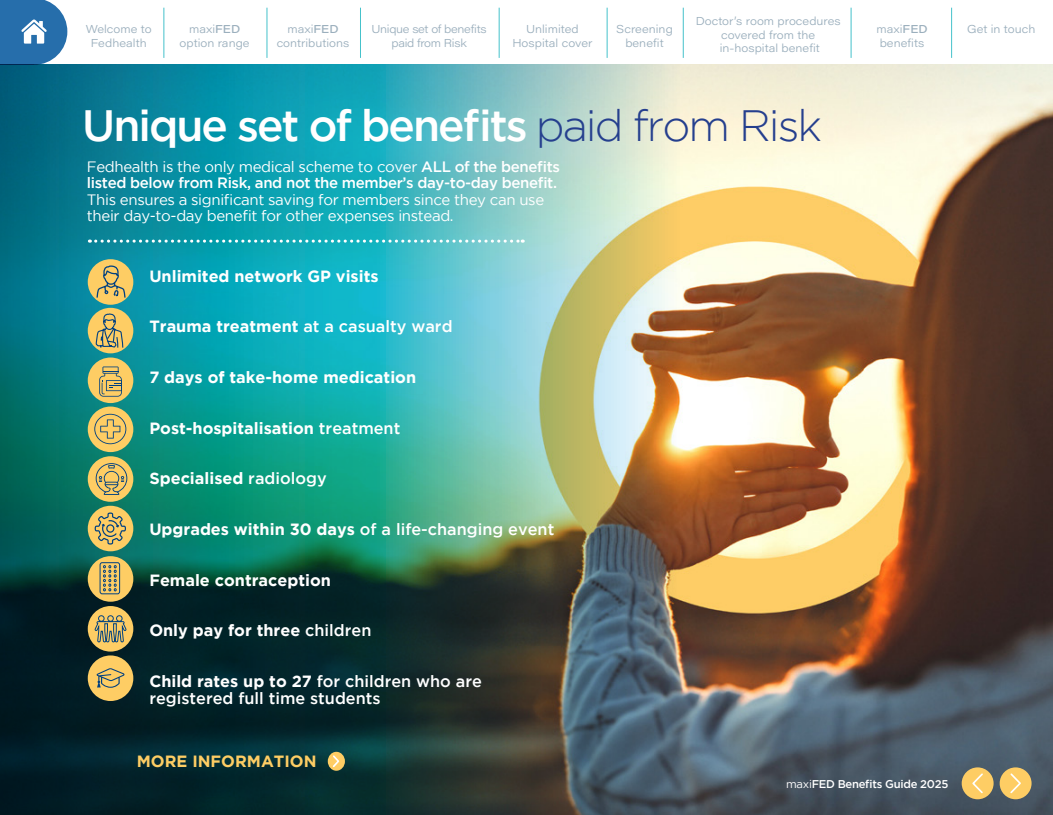
<style>
.page{position:relative;width:1053px;height:815px;background:#fff}
.page>*{position:absolute;margin:0;border:0;box-sizing:border-box;transform-origin:0 0}
.t1{font:500 43.75px "Gotham";letter-spacing:-.045em;color:#fff}
.t2{font:700 16.25px "Gotham";color:#fff}
.t3{font:500 16.25px/16.9px "Gotham";color:#fff}
.t4{font:700 16.25px "Gotham";color:#fecd64}
.t5{font:15px/16.2px "Gotham";letter-spacing:-.025em;color:#fff}
.t6{font:11.25px/13.5px "Acumin Variable Concept";color:#9bafbd;text-align:center}
.t7{font:11.25px "Acumin Variable Concept";letter-spacing:-.03em;color:#9bafbd}
.t8{font:500 11.25px "Gotham";letter-spacing:-.025em;color:#fff}
.s1{font-weight:300;color:#253f8e}
.s2{font-weight:500}
.s3{font-weight:700}
.s4{font-weight:400}
</style>
<div class="page">
<hr style="left:164px;top:8px;width:1px;height:50px;background:#45c2cb">
<hr style="left:267px;top:8px;width:1px;height:50px;background:#45c2cb">
<hr style="left:360px;top:8px;width:1px;height:50px;background:#45c2cb">
<hr style="left:499px;top:8px;width:1px;height:50px;background:#45c2cb">
<hr style="left:683px;top:8px;width:1px;height:50px;background:#45c2cb">
<hr style="left:850px;top:8px;width:1px;height:50px;background:#45c2cb">
<hr style="left:951px;top:8px;width:1px;height:50px;background:#45c2cb">
<hr style="left:607px;top:8px;width:1px;height:50px;background:#45c2cb">
<div style="left:0;top:0;width:34px;height:65px;background:#266eab"></div>
<svg style="left:21px;top:0;width:46px;height:64px"></svg>
<img style="left:0;top:64px;width:1052px;height:751px">
<img style="left:0;top:65px;width:686px;height:750px">
<div style="left:999px;top:767px;width:32px;height:32px;background:#fecd64;border-radius:50%"></div>
<svg style="left:1010px;top:773px;width:11px;height:21px"></svg>
<div style="left:961px;top:767px;width:32px;height:32px;background:#fecd64;border-radius:50%"></div>
<svg style="left:972px;top:773px;width:11px;height:21px"></svg>
<div style="left:328px;top:752px;width:17px;height:19px;background:#fecd64;border-radius:50%"></div>
<svg style="left:331px;top:755px;width:9px;height:14px"></svg>
<svg style="left:96px;top:240px;width:427px;height:3px"></svg>
<div style="left:88px;top:407px;width:45px;height:45px;background:#fecd64;border-radius:50%"></div>
<svg style="left:94px;top:414px;width:32px;height:30px"></svg>
<div style="left:88px;top:358px;width:45px;height:45px;background:#fecd64;border-radius:50%"></div>
<svg style="left:99px;top:367px;width:23px;height:30px"></svg>
<div style="left:88px;top:308px;width:45px;height:45px;background:#fecd64;border-radius:50%"></div>
<svg style="left:95px;top:313px;width:29px;height:38px"></svg>
<div style="left:88px;top:259px;width:45px;height:46px;background:#fecd64;border-radius:50%"></div>
<div style="left:88px;top:556px;width:45px;height:46px;background:#fecd64;border-radius:50%"></div>
<svg style="left:99px;top:562px;width:21px;height:33px"></svg>
<div style="left:88px;top:655px;width:45px;height:46px;background:#fecd64;border-radius:50%"></div>
<svg style="left:97px;top:668px;width:27px;height:20px"></svg>
<div style="left:88px;top:456px;width:45px;height:46px;background:#fecd64;border-radius:50%"></div>
<svg style="left:96px;top:463px;width:31px;height:32px"></svg>
<div style="left:88px;top:506px;width:45px;height:45px;background:#fecd64;border-radius:50%"></div>
<svg style="left:95px;top:512px;width:31px;height:33px"></svg>
<div style="left:88px;top:606px;width:45px;height:46px;background:#fecd64;border-radius:50%"></div>
<svg style="left:94px;top:615px;width:33px;height:28px"></svg>
<svg style="left:96px;top:265px;width:30px;height:34px"></svg>
<p class="t6" style="left:512px;top:22px;width:81px">Unlimited<br>Hospital cover</p>
<p class="t6" style="left:616px;top:22px;width:58px">Screening benefit</p>
<p class="t6" style="left:695px;top:14px;width:146px">Doctor’s room procedures covered from the in-hospital benefit</p>
<p class="t6" style="left:876px;top:22px;width:53px;text-align:left">maxiFED benefits</p>
<p class="t6" style="left:86px;top:22px;width:67px">Welcome to<br>Fedhealth</p>
<p class="t6" style="left:180px;top:22px;width:71px">maxiFED option range</p>
<p class="t6" style="left:277px;top:22px;width:74px">maxiFED contributions</p>
<p class="t7" style="left:371px;top:21px;width:117px">Unique set of benefits</p>
<p class="t6" style="left:967px;top:22px;width:70px">Get in touch</p>
<p class="t7" style="left:391px;top:35px;width:77px">paid from Risk</p>
<p class="t1" style="left:82px;top:101px;width:741px">Unique set of benefits <span class="s1">paid from Risk</span></p>
<p class="t5" style="left:87px;top:158px;width:474px">Fedhealth is the only medical scheme to cover <span class="s2">ALL of the benefits listed below from Risk, and not the member’s day-to-day benefit.<br></span>This ensures a significant saving for members since they can use their day-to-day benefit for other expenses instead.</p>
<p class="t2" style="left:149px;top:267px;width:231px">Unlimited network GP visits</p>
<p class="t2" style="left:149px;top:317px;width:305px">Trauma treatment <span class="s2">at a casualty ward</span></p>
<p class="t2" style="left:149px;top:368px;width:268px">7 days of take-home medication</p>
<p class="t2" style="left:149px;top:418px;width:252px">Post-hospitalisation <span class="s2">treatment</span></p>
<p class="t2" style="left:149px;top:469px;width:179px">Specialised <span class="s2">radiology</span></p>
<p class="t3" style="left:149px;top:520px;width:406px"><span class="s3">Upgrades within 30 days</span> of a life-changing event</p>
<p class="t2" style="left:149px;top:570px;width:183px">Female contraception</p>
<p class="t2" style="left:149px;top:621px;width:223px">Only pay for three <span class="s2">children</span></p>
<p class="t3" style="left:149px;top:672px;width:334px"><span class="s3">Child rates up to 27</span> for children who are registered full time students</p>
<p class="t4" style="left:137px;top:752px;width:181px">MORE INFORMATION</p>
<p class="t8" style="left:786px;top:778px;width:164px"><span class="s4">maxi</span>FED Benefits Guide 2025</p>
</div>
